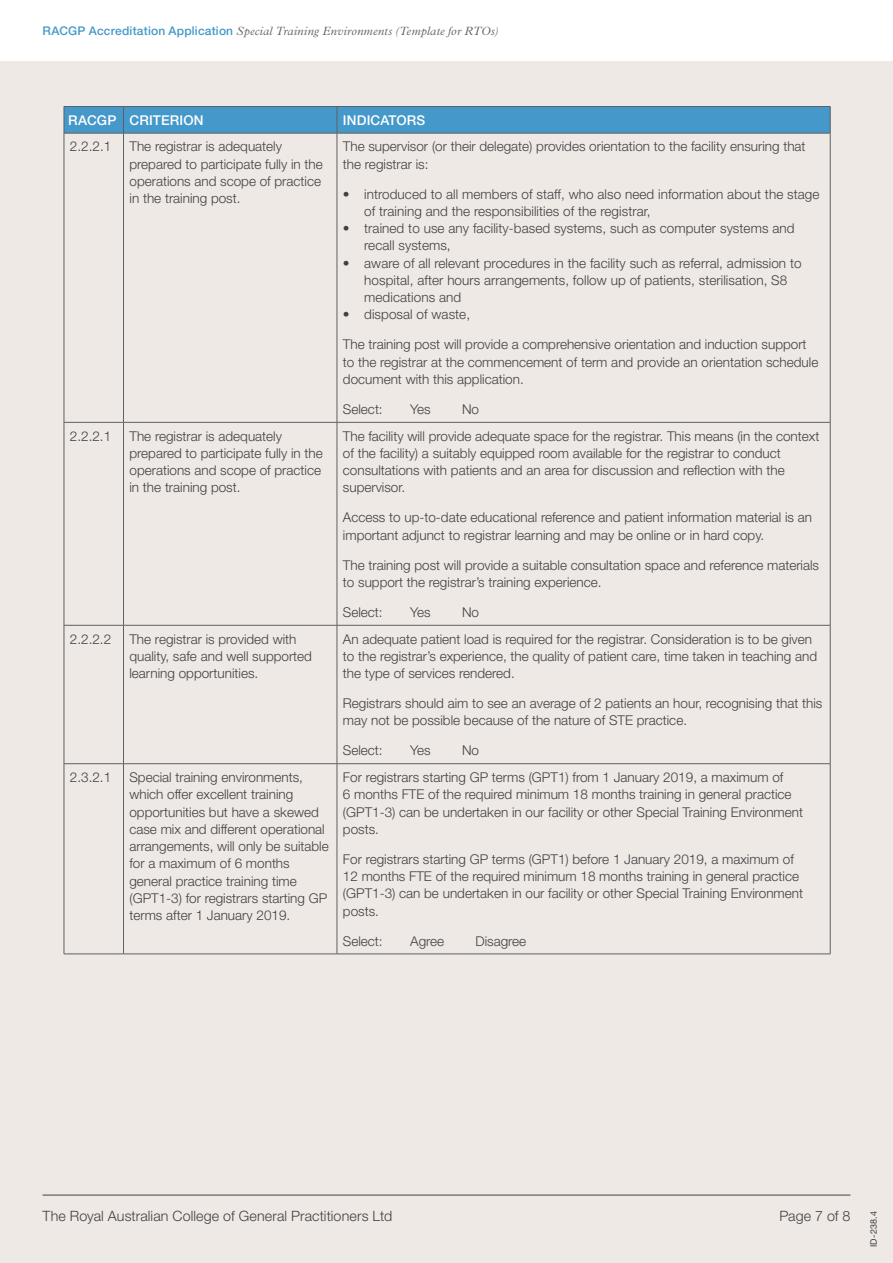
<style>
.page{position:relative;width:893px;height:1263px;background:#fff}
.page>*{position:absolute;margin:0;border:0;box-sizing:border-box;transform-origin:0 0}
.t1{font:300 14.25px "Helvetica Neue LT Std";letter-spacing:.01em;color:#414042}
.t2{font:300 13.5px/17.2px "Helvetica Neue LT Std";color:#414042}
.t3{font:500 13.5px "Helvetica Neue LT Std";letter-spacing:.01em;color:#fff}
.t4{font:italic 300 12px "Plantin MT Std";letter-spacing:.015em;color:#5f6062}
.t5{font:9px "Helvetica Neue LT Std";color:#414042}
.s1{font-family:"Helvetica Neue LT Std";font-weight:500;font-style:normal;color:#4598ca}
</style>
<div class="page">
<div style="left:0;top:62px;width:893px;height:1201px;background:#efe9e5"></div>
<hr style="left:43px;top:1195px;width:807px;height:1px;background:#414042">
<hr style="left:64px;top:133px;width:1px;height:289px;background:#5f6062">
<hr style="left:123px;top:133px;width:1px;height:289px;background:#5f6062">
<hr style="left:337px;top:133px;width:1px;height:289px;background:#5f6062">
<hr style="left:830px;top:133px;width:1px;height:289px;background:#5f6062">
<hr style="left:64px;top:422px;width:59px;height:1px;background:#5f6062">
<hr style="left:64px;top:422px;width:1px;height:203px;background:#5f6062">
<hr style="left:123px;top:422px;width:214px;height:1px;background:#5f6062">
<hr style="left:123px;top:422px;width:1px;height:203px;background:#5f6062">
<hr style="left:337px;top:422px;width:493px;height:1px;background:#5f6062">
<hr style="left:337px;top:422px;width:1px;height:203px;background:#5f6062">
<hr style="left:830px;top:422px;width:1px;height:203px;background:#5f6062">
<hr style="left:64px;top:625px;width:59px;height:1px;background:#5f6062">
<hr style="left:64px;top:625px;width:1px;height:138px;background:#5f6062">
<hr style="left:123px;top:625px;width:214px;height:1px;background:#5f6062">
<hr style="left:123px;top:625px;width:1px;height:138px;background:#5f6062">
<hr style="left:337px;top:625px;width:493px;height:1px;background:#5f6062">
<hr style="left:337px;top:625px;width:1px;height:138px;background:#5f6062">
<hr style="left:830px;top:625px;width:1px;height:138px;background:#5f6062">
<svg style="left:64px;top:106px;width:767px;height:27px;background:#4694c4"></svg>
<hr style="left:64px;top:133px;width:59px;height:1px;background:#5f6062">
<hr style="left:123px;top:133px;width:214px;height:1px;background:#5f6062">
<hr style="left:337px;top:133px;width:493px;height:1px;background:#5f6062">
<hr style="left:64px;top:763px;width:59px;height:1px;background:#5f6062">
<hr style="left:64px;top:764px;width:1px;height:190px;background:#5f6062">
<hr style="left:123px;top:763px;width:214px;height:1px;background:#5f6062">
<hr style="left:123px;top:764px;width:1px;height:190px;background:#5f6062">
<hr style="left:337px;top:763px;width:493px;height:1px;background:#5f6062">
<hr style="left:337px;top:764px;width:1px;height:190px;background:#5f6062">
<hr style="left:830px;top:764px;width:1px;height:190px;background:#5f6062">
<hr style="left:64px;top:954px;width:59px;height:1px;background:#5f6062">
<hr style="left:123px;top:954px;width:214px;height:1px;background:#5f6062">
<hr style="left:337px;top:954px;width:493px;height:1px;background:#5f6062">
<p class="t4" style="left:43px;top:24px;width:457px"><span class="s1">RACGP Accreditation Application</span> Special Training Environments (Template for RTOs)</p>
<p class="t3" style="left:68px;top:112px;width:137px">RACGP CRITERION</p>
<p class="t3" style="left:343px;top:112px;width:84px">INDICATORS</p>
<p class="t2" style="left:70px;top:138px;width:43px">2.2.2.1</p>
<p class="t2" style="left:129px;top:138px;width:195px">The registrar is adequately prepared to participate fully in the operations and scope of practice in the training post.</p>
<p class="t2" style="left:343px;top:138px;width:464px">The supervisor (or their delegate) provides orientation to the facility ensuring that the registrar is:</p>
<p class="t2" style="left:364px;top:185px;width:457px;text-indent:-21px">• introduced to all members of staff, who also need information about the stage of training and the responsibilities of the registrar,</p>
<p class="t2" style="left:364px;top:219px;width:432px;text-indent:-21px">• trained to use any facility-based systems, such as computer systems and recall systems,</p>
<p class="t2" style="left:364px;top:254px;width:439px;text-indent:-21px">• aware of all relevant procedures in the facility such as referral, admission to hospital, after hours arrangements, follow up of patients, sterilisation, S8 medications and</p>
<p class="t2" style="left:343px;top:306px;width:129px">• disposal of waste,</p>
<p class="t2" style="left:343px;top:336px;width:477px">The training post will provide a comprehensive orientation and induction support to the registrar at the commencement of term and provide an orientation schedule document with this application.</p>
<p class="t2" style="left:343px;top:400px;width:41px">Select:</p>
<p class="t2" style="left:410px;top:400px;width:22px">Yes</p>
<p class="t2" style="left:462px;top:400px;width:19px">No</p>
<p class="t2" style="left:70px;top:427px;width:43px">2.2.2.1</p>
<p class="t2" style="left:129px;top:427px;width:195px">The registrar is adequately prepared to participate fully in the operations and scope of practice in the training post.</p>
<p class="t2" style="left:343px;top:427px;width:478px">The facility will provide adequate space for the registrar. This means (in the context of the facility) a suitably equipped room available for the registrar to conduct consultations with patients and an area for discussion and reflection with the supervisor.</p>
<p class="t2" style="left:343px;top:509px;width:471px">Access to up-to-date educational reference and patient information material is an important adjunct to registrar learning and may be online or in hard copy.</p>
<p class="t2" style="left:343px;top:556px;width:478px">The training post will provide a suitable consultation space and reference materials to support the registrar’s training experience.</p>
<p class="t2" style="left:343px;top:603px;width:41px">Select:</p>
<p class="t2" style="left:410px;top:603px;width:22px">Yes</p>
<p class="t2" style="left:462px;top:603px;width:19px">No</p>
<p class="t2" style="left:70px;top:630px;width:43px">2.2.2.2</p>
<p class="t2" style="left:129px;top:630px;width:184px">The registrar is provided with quality, safe and well supported learning opportunities.</p>
<p class="t2" style="left:343px;top:630px;width:476px">An adequate patient load is required for the registrar. Consideration is to be given to the registrar’s experience, the quality of patient care, time taken in teaching and the type of services rendered.</p>
<p class="t2" style="left:343px;top:694px;width:481px">Registrars should aim to see an average of 2 patients an hour, recognising that this may not be possible because of the nature of STE practice.</p>
<p class="t2" style="left:343px;top:742px;width:41px">Select:</p>
<p class="t2" style="left:410px;top:742px;width:22px">Yes</p>
<p class="t2" style="left:462px;top:742px;width:19px">No</p>
<p class="t2" style="left:70px;top:768px;width:43px">2.3.2.1</p>
<p class="t2" style="left:129px;top:768px;width:201px">Special training environments, which offer excellent training opportunities but have a skewed case mix and different operational arrangements, will only be suitable for a maximum of 6 months general practice training time (GPT1-3) for registrars starting GP terms after 1 January 2019.</p>
<p class="t2" style="left:343px;top:768px;width:462px">For registrars starting GP terms (GPT1) from 1 January 2019, a maximum of<br>6 months FTE of the required minimum 18 months training in general practice (GPT1-3) can be undertaken in our facility or other Special Training Environment posts.</p>
<p class="t2" style="left:343px;top:850px;width:462px">For registrars starting GP terms (GPT1) before 1 January 2019, a maximum of 12 months FTE of the required minimum 18 months training in general practice (GPT1-3) can be undertaken in our facility or other Special Training Environment posts.</p>
<p class="t2" style="left:343px;top:932px;width:41px">Select:</p>
<p class="t2" style="left:410px;top:932px;width:36px">Agree</p>
<p class="t2" style="left:475px;top:932px;width:52px">Disagree</p>
<p class="t1" style="left:43px;top:1207px;width:351px">The Royal Australian College of General Practitioners Ltd</p>
<p class="t1" style="left:779px;top:1207px;width:73px">Page 7 of 8</p>
<p class="t5" style="left:868px;top:1247px;width:37px;rotate:-90deg">ID-238.4</p>
</div>
